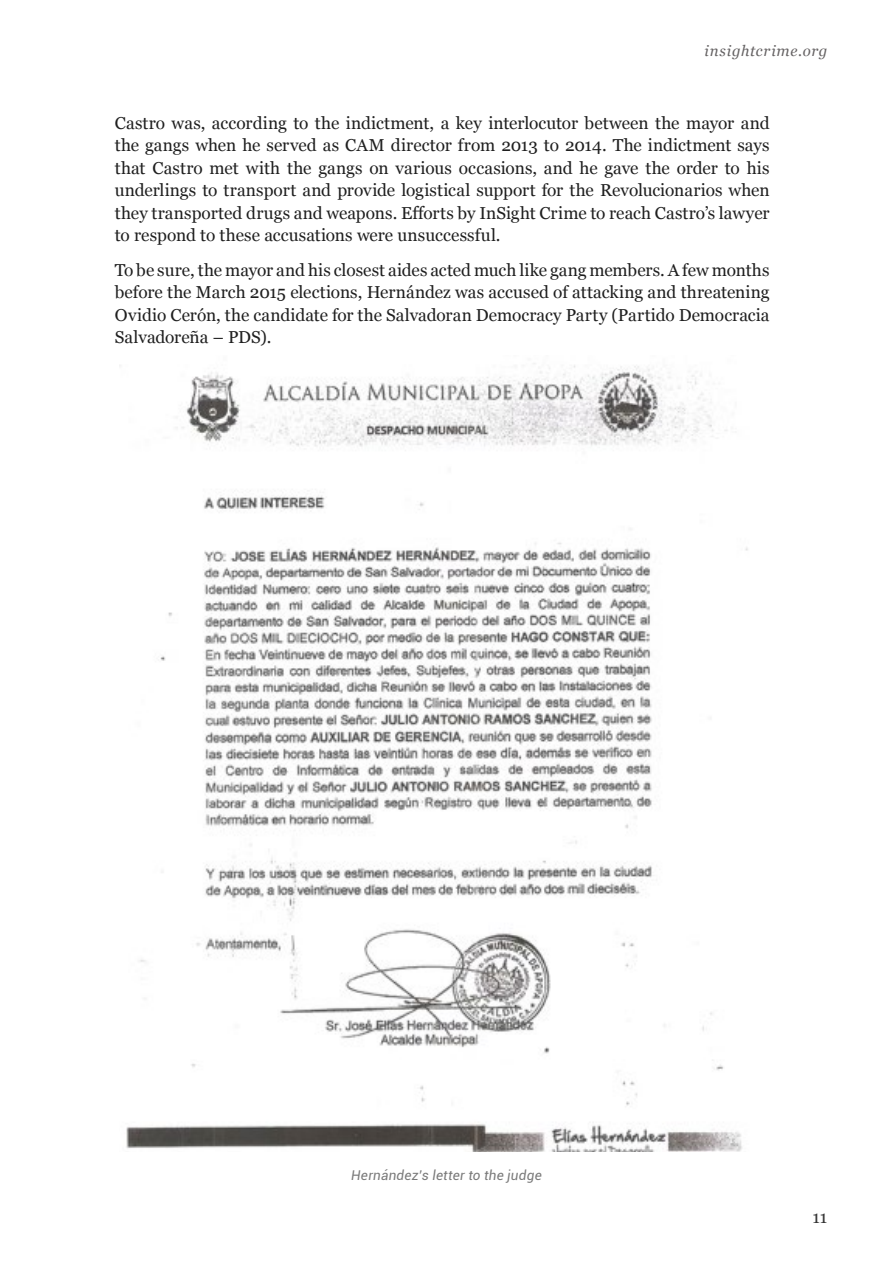
<style>
.page{position:relative;width:893px;height:1263px;background:#fff}
.page>*{position:absolute;margin:0;border:0;box-sizing:border-box;transform-origin:0 0}
.t1{font:17.25px/22.5px "Georgia";color:#1f1f1f;text-align:justify}
.t2{font:17.25px "Georgia";color:#333}
.t3{font:italic 15px "Georgia";letter-spacing:.045em;color:#656263}
.t4{font:italic 13.5px "Roboto";letter-spacing:.015em;color:#7a7a7a}
</style>
<div class="page">
<img style="left:119px;top:363px;width:629px;height:788px">
<p class="t3" style="left:705px;top:40px;width:124px">insightcrime.org</p>
<p class="t1" style="left:115px;top:111px;width:656px">Castro was, according to the indictment, a key interlocutor between the mayor and the gangs when he served as CAM director from 2013 to 2014. The indictment says that Castro met with the gangs on various occasions, and he gave the order to his underlings to transport and provide logistical support for the Revolucionarios when they transported drugs and weapons. Efforts by InSight Crime to reach Castro’s lawyer to respond to these accusations were unsuccessful.</p>
<p class="t1" style="left:115px;top:258px;width:656px">To be sure, the mayor and his closest aides acted much like gang members. A few months before the March 2015 elections, Hernández was accused of attacking and threatening Ovidio Cerón, the candidate for the Salvadoran Democracy Party (Partido Democracia Salvadoreña – PDS).</p>
<p class="t4" style="left:351px;top:1166px;width:192px">Hernández’s letter to the judge</p>
<p class="t2" style="left:812px;top:1204px;width:16px">11</p>
</div>
